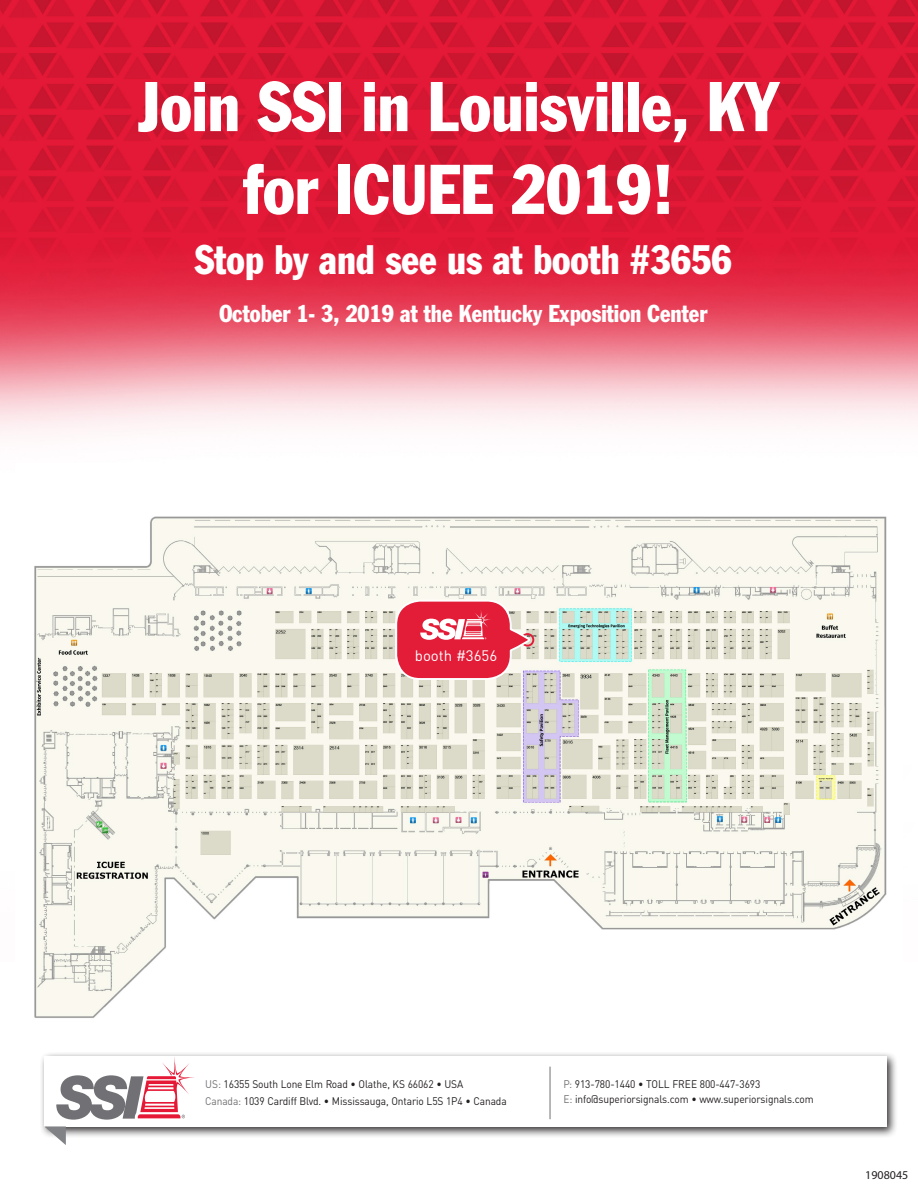
<style>
.page{position:relative;width:918px;height:1188px;background:#fff}
.page>*{position:absolute;margin:0;border:0;box-sizing:border-box;transform-origin:0 0}
.Headline{font:condensed 69px "Franklin Gothic";color:#fff;scale:.95 1}
.subhead{font:condensed 40.5px "Franklin Gothic";color:#fff;scale:.94 1}
.subhead-2{font:condensed 24px "Franklin Gothic";color:#fff;scale:.94 1}
.Body{font:15px "DIN Pro";color:#fff}
.t1{font:12px "Myriad Pro";color:#231f20}
.t2{font:10.95px "DIN Pro";letter-spacing:-.01em;color:#231f20;scale:.93 1}
.s1{color:#717074}
</style>
<div class="page">
<img style="left:0;top:0;width:918px;height:434px">
<div style="left:40px;top:1052px;width:858px;height:87px;background:#231f20;opacity:.92"></div>
<div style="left:44px;top:1056px;width:842px;height:70px;background:#fff"></div>
<svg style="left:44px;top:1126px;width:22px;height:19px"></svg>
<hr style="left:550px;top:1067px;width:1px;height:52px;background:#717074">
<svg style="left:56px;top:1057px;width:139px;height:63px"></svg>
<img style="left:34px;top:516px;width:853px;height:502px">
<div style="left:521px;top:633px;width:13px;height:14px;border:2px solid #e31c38;border-radius:50%"></div>
<svg style="left:394px;top:599px;width:138px;height:82px"></svg>
<p class="Headline" style="left:138px;top:65px;width:676px">Join SSI in Louisville, KY</p>
<p class="Headline" style="left:244px;top:147px;width:455px">for ICUEE 2019!</p>
<p class="subhead" style="left:195px;top:235px;width:573px">Stop by and see us at booth #3656</p>
<p class="subhead-2" style="left:219px;top:299px;width:521px">October 1- 3, 2019 at the Kentucky Exposition Center</p>
<p class="Body" style="left:415px;top:644px;width:84px">booth #3656</p>
<p class="t2" style="left:205px;top:1076px;width:279px"><span class="s1">US:</span> 16355 South Lone Elm Road • Olathe, KS 66062 • USA</p>
<p class="t2" style="left:205px;top:1092px;width:326px"><span class="s1">Canada:</span> 1039 Cardiff Blvd. • Mississauga, Ontario L5S 1P4 • Canada</p>
<p class="t2" style="left:563px;top:1076px;width:213px"><span class="s1">P:</span> 913-780-1440 • TOLL FREE 800-447-3693</p>
<p class="t2" style="left:563px;top:1090px;width:271px"><span class="s1">E:</span> info@superiorsignals.com • www.superiorsignals.com</p>
<p class="t1" style="left:865px;top:1167px;width:45px">1908045</p>
</div>
